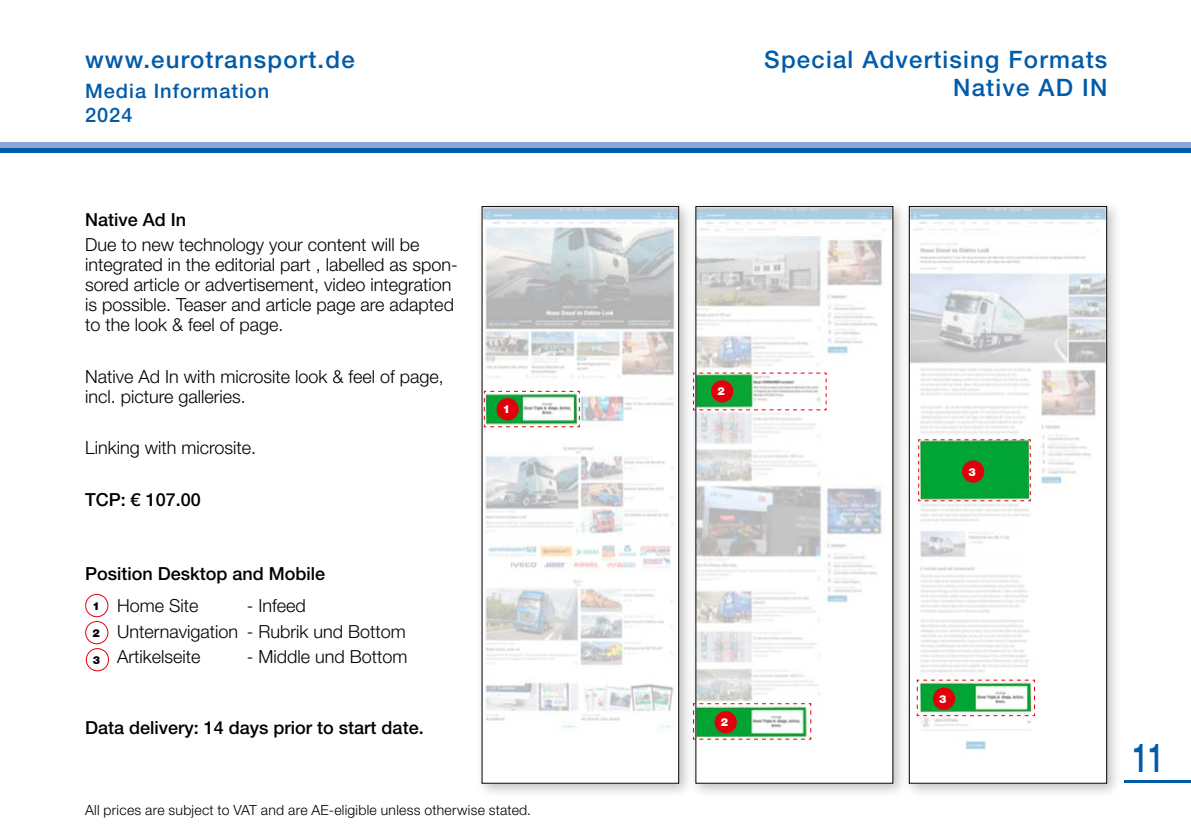
<style>
.page{position:relative;width:1191px;height:840px;background:#fff}
.page>*{position:absolute;margin:0;border:0;box-sizing:border-box;transform-origin:0 0}
.t1{font:500 40px "Helvetica Neue LT Std";color:#005ba9;scale:.7 1}
.t2{font:500 24px/28px "Helvetica Neue LT Std";letter-spacing:.05em;color:#005ba9;text-align:right}
.t3{font:500 20px "Helvetica Neue LT Std";letter-spacing:.05em;color:#005ba9}
.Fließtext_9pt_regula{font:300 18px/20px "Helvetica Neue LT Std";color:#000}
.Seite14{font:500 18px "Helvetica Neue LT Std";color:#000}
.Fließtext_9pt_bold{font:500 18px "Helvetica Neue LT Std";color:#000}
.Fließtext_9pt_regula-2{font:500 18px "Helvetica Neue LT Std";color:#000}
.Seite9{font:300 14px "Helvetica Neue LT Std";letter-spacing:.02em;color:#000}
.t4{font:900 11px "Helvetica Neue LT Std";color:#fff}
.t5{font:900 11px "Helvetica Neue LT Std";color:#000}
</style>
<div class="page">
<hr style="left:1124px;top:780px;width:67px;height:2px;background:#005ba9">
<div style="left:474px;top:198px;width:220px;height:599px;background:#000;opacity:.25"></div>
<img style="left:484px;top:208px;width:193px;height:573px">
<div style="left:482px;top:206px;width:197px;height:577px;border:1px solid #000"></div>
<div style="left:688px;top:198px;width:220px;height:599px;background:#000;opacity:.25"></div>
<img style="left:697px;top:208px;width:194px;height:573px">
<div style="left:901px;top:198px;width:221px;height:599px;background:#000;opacity:.25"></div>
<img style="left:911px;top:208px;width:194px;height:573px">
<div style="left:909px;top:206px;width:198px;height:577px;border:1px solid #000"></div>
<div style="left:0;top:147px;width:1191px;height:6px;background:#005ba9"></div>
<div style="left:0;top:142px;width:1191px;height:5px;background:#8ba5d6"></div>
<svg style="left:916px;top:678px;width:119px;height:38px"></svg>
<svg style="left:483px;top:390px;width:97px;height:37px"></svg>
<svg style="left:692px;top:372px;width:135px;height:38px"></svg>
<svg style="left:692px;top:702px;width:119px;height:37px"></svg>
<svg style="left:917px;top:438px;width:114px;height:63px"></svg>
<div style="left:496px;top:398px;width:23px;height:22px;background:#e3000b;border-radius:50%"></div>
<div style="left:933px;top:687px;width:22px;height:22px;background:#e3000b;border-radius:50%"></div>
<div style="left:85px;top:593px;width:23px;height:23px;border:1px solid #e3000b;border-radius:50%"></div>
<div style="left:85px;top:621px;width:23px;height:22px;border:1px solid #e3000b;border-radius:50%"></div>
<div style="left:86px;top:648px;width:23px;height:22px;border:1px solid #e3000b;border-radius:50%"></div>
<p class="t2" style="left:85px;top:45px;width:271px">www.eurotransport.de</p>
<p class="t3" style="left:85px;top:79px;width:186px">Media Information</p>
<p class="t3" style="left:85px;top:103px;width:49px">2024</p>
<p class="Fließtext_9pt_bold" style="left:85px;top:208px;width:103px">Native Ad In</p>
<p class="Fließtext_9pt_regula" style="left:85px;top:234px;width:374px">Due to new technology your content will be integrated in the editorial part , labelled as spon&shy;sored article or advertisement, video integration is possible. Teaser and article page are adapted to the look &amp; feel of page.</p>
<p class="Fließtext_9pt_regula" style="left:85px;top:366px;width:360px">Native Ad In with microsite look &amp; feel of page, incl. picture galleries.</p>
<p class="Fließtext_9pt_regula" style="left:85px;top:437px;width:173px">Linking with microsite.</p>
<p class="Fließtext_9pt_regula-2" style="left:85px;top:488px;width:117px">TCP: € 107.00</p>
<p class="Fließtext_9pt_bold" style="left:85px;top:563px;width:242px">Position Desktop and Mobile</p>
<p class="Fließtext_9pt_regula" style="left:117px;top:594px;width:83px">Home Site</p>
<p class="Fließtext_9pt_regula" style="left:247px;top:594px;width:61px">- Infeed</p>
<p class="Fließtext_9pt_regula" style="left:117px;top:620px;width:290px">Unternavigation - Rubrik und Bottom</p>
<p class="Fließtext_9pt_regula" style="left:117px;top:646px;width:85px">Artikelseite</p>
<p class="Fließtext_9pt_regula" style="left:247px;top:646px;width:162px">- Middle und Bottom</p>
<p class="t5" style="left:92px;top:598px;width:9px">1</p>
<p class="t5" style="left:92px;top:625px;width:9px">2</p>
<p class="t5" style="left:93px;top:652px;width:9px">3</p>
<p class="Seite14" style="left:85px;top:716px;width:340px">Data delivery: 14 days prior to start date.</p>
<p class="t4" style="left:503px;top:402px;width:9px">1</p>
<p class="Seite9" style="left:85px;top:801px;width:447px">All prices are subject to VAT and are AE-eligible unless otherwise stated.</p>
<p class="t2" style="left:764px;top:45px;width:344px">Special Advertising Formats<br>Native AD IN</p>
<p class="t4" style="left:717px;top:384px;width:9px">2</p>
<p class="t4" style="left:721px;top:715px;width:9px">2</p>
<p class="t4" style="left:968px;top:464px;width:9px">3</p>
<p class="t4" style="left:939px;top:691px;width:9px">3</p>
<h1 class="t1" style="left:1132px;top:733px;width:46px">11</h1>
</div>
